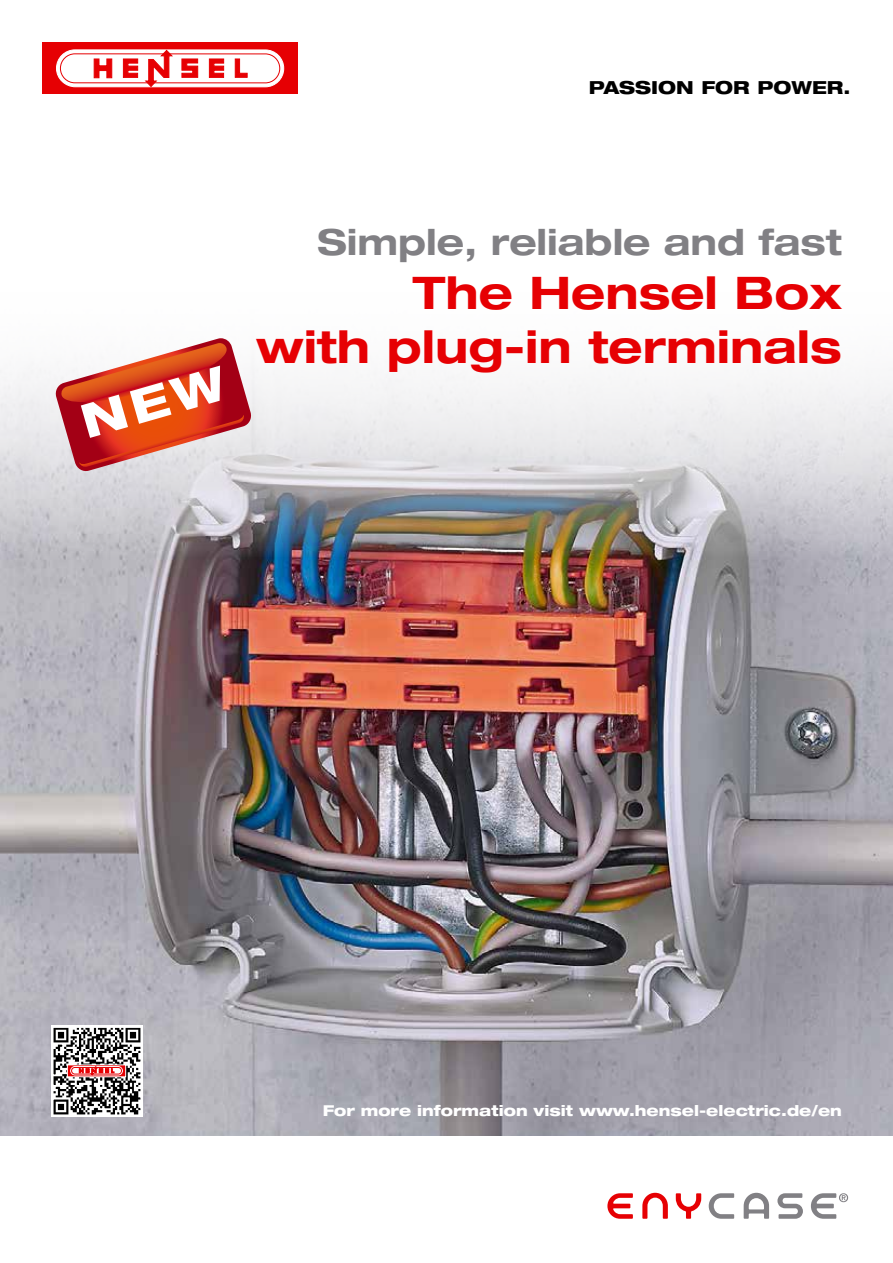
<style>
.page{position:relative;width:893px;height:1263px;background:#fff}
.page>*{position:absolute;margin:0;border:0;box-sizing:border-box;transform-origin:0 0}
.t1{font:700 expanded 45px/54px "Helvetica Neue LT Pro";color:#e60003;text-align:right}
.t2{font:700 expanded 36px "Helvetica Neue LT Pro";color:#818084}
.t3{font:800 expanded 18px "Helvetica Neue LT Pro";color:#000}
.t4{font:800 expanded 15px "Helvetica Neue LT Pro";color:#fff}
</style>
<div class="page">
<div style="left:43px;top:43px;width:255px;height:51px;background:#e60003"></div>
<svg style="left:56px;top:49px;width:228px;height:39px"></svg>
<svg style="left:676px;top:1193px;width:25px;height:26px"></svg>
<svg style="left:607px;top:1193px;width:26px;height:26px"></svg>
<svg style="left:642px;top:1193px;width:26px;height:26px"></svg>
<svg style="left:777px;top:1193px;width:26px;height:26px"></svg>
<svg style="left:744px;top:1193px;width:25px;height:26px"></svg>
<svg style="left:709px;top:1193px;width:25px;height:26px"></svg>
<svg style="left:811px;top:1193px;width:37px;height:26px"></svg>
<img style="left:0;top:557px;width:893px;height:578px">
<img style="left:0;top:368px;width:893px;height:189px">
<img style="left:51px;top:1025px;width:91px;height:91px">
<svg style="left:69px;top:1066px;width:55px;height:9px"></svg>
<svg style="left:71px;top:1066px;width:52px;height:9px"></svg>
<div style="left:67px;top:1064px;width:59px;height:13px;border:1px solid #fff"></div>
<svg style="left:55px;top:338px;width:197px;height:134px"></svg>
<p class="t3" style="left:589px;top:76px;width:263px">PASSION FOR POWER.</p>
<h2 class="t2" style="left:317px;top:219px;width:526px">Simple, reliable and fast</h2>
<h1 class="t1" style="left:256px;top:264px;width:587px">The Hensel Box<br>with plug-in terminals</h1>
<p class="t4" style="left:323px;top:1101px;width:521px">For more information visit www.hensel-electric.de/en</p>
</div>
